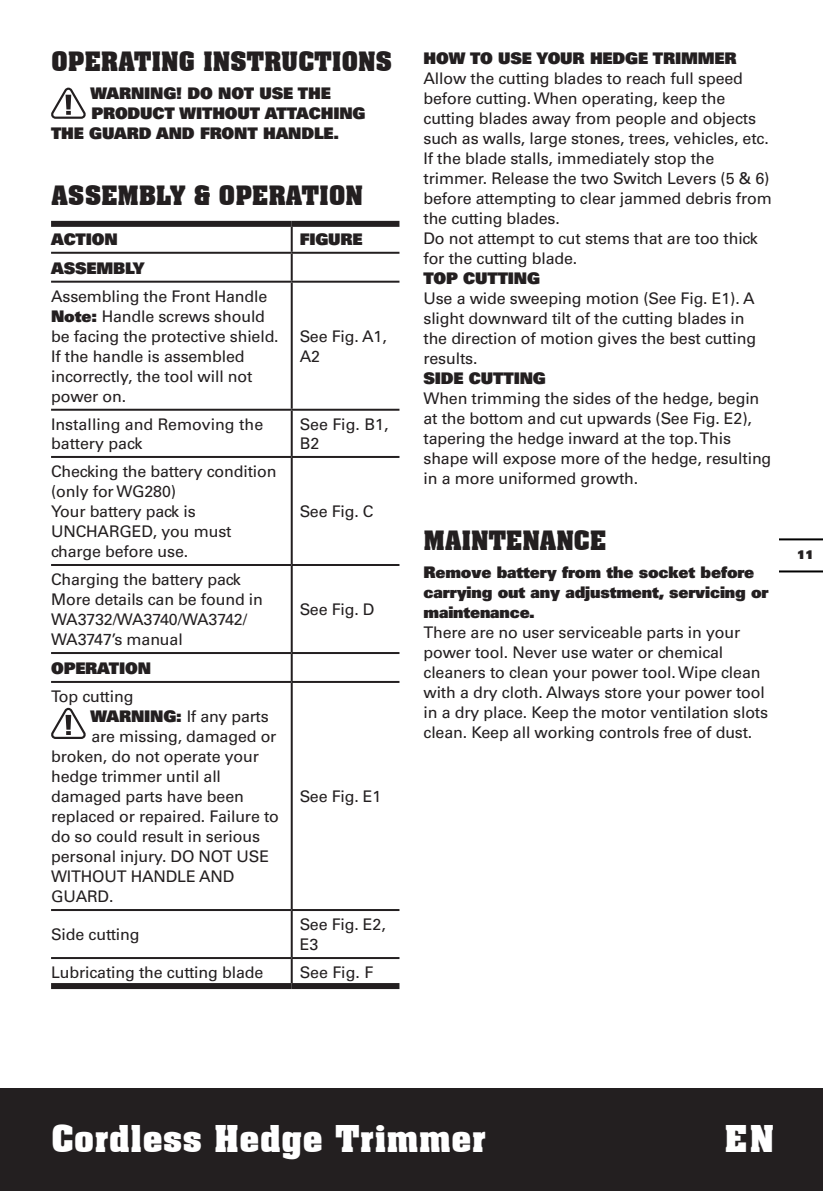
<style>
.page{position:relative;width:823px;height:1191px;background:#fff}
.page>*{position:absolute;margin:0;border:0;box-sizing:border-box;transform-origin:0 0}
.t1{font:700 36px "Aachen BT";color:#fff}
.t2{font:700 26px "Aachen BT";letter-spacing:-.01em;color:#231f20}
.t3{font:16px/20px "Univers";letter-spacing:-.01em;color:#231f20}
.t4{font:900 16px/20px "Univers";letter-spacing:-.01em;color:#231f20}
.t5{font:900 12px "Univers";color:#231f20}
.s1{font-weight:900}
</style>
<div class="page">
<div style="left:0;top:1089px;width:822px;height:102px;background:#231f20"></div>
<hr style="left:779px;top:570px;width:43px;height:2px;background:#000">
<hr style="left:779px;top:538px;width:43px;height:2px;background:#000">
<svg style="left:51px;top:88px;width:35px;height:31px"></svg>
<hr style="left:290px;top:227px;width:2px;height:25px;background:#231f20">
<hr style="left:51px;top:252px;width:240px;height:2px;background:#231f20">
<hr style="left:291px;top:252px;width:108px;height:2px;background:#231f20">
<hr style="left:290px;top:254px;width:2px;height:27px;background:#231f20">
<hr style="left:51px;top:281px;width:240px;height:2px;background:#231f20">
<hr style="left:291px;top:281px;width:108px;height:2px;background:#231f20">
<hr style="left:290px;top:283px;width:2px;height:126px;background:#231f20">
<hr style="left:51px;top:409px;width:240px;height:2px;background:#231f20">
<hr style="left:291px;top:409px;width:108px;height:2px;background:#231f20">
<hr style="left:290px;top:411px;width:2px;height:45px;background:#231f20">
<hr style="left:51px;top:456px;width:240px;height:2px;background:#231f20">
<hr style="left:291px;top:456px;width:108px;height:2px;background:#231f20">
<hr style="left:290px;top:458px;width:2px;height:106px;background:#231f20">
<hr style="left:51px;top:564px;width:240px;height:2px;background:#231f20">
<hr style="left:291px;top:564px;width:108px;height:2px;background:#231f20">
<hr style="left:290px;top:566px;width:2px;height:86px;background:#231f20">
<hr style="left:51px;top:652px;width:240px;height:2px;background:#231f20">
<hr style="left:291px;top:652px;width:108px;height:2px;background:#231f20">
<hr style="left:290px;top:654px;width:2px;height:27px;background:#231f20">
<hr style="left:51px;top:681px;width:240px;height:2px;background:#231f20">
<hr style="left:291px;top:681px;width:108px;height:2px;background:#231f20">
<hr style="left:290px;top:683px;width:2px;height:226px;background:#231f20">
<div style="left:51px;top:221px;width:240px;height:6px;background:#231f20"></div>
<div style="left:291px;top:221px;width:108px;height:6px;background:#231f20"></div>
<hr style="left:51px;top:909px;width:240px;height:2px;background:#231f20">
<hr style="left:291px;top:909px;width:108px;height:2px;background:#231f20">
<hr style="left:290px;top:911px;width:2px;height:46px;background:#231f20">
<hr style="left:51px;top:957px;width:240px;height:2px;background:#231f20">
<hr style="left:291px;top:957px;width:108px;height:2px;background:#231f20">
<hr style="left:290px;top:959px;width:2px;height:24px;background:#231f20">
<div style="left:51px;top:983px;width:240px;height:6px;background:#231f20"></div>
<div style="left:291px;top:983px;width:108px;height:6px;background:#231f20"></div>
<svg style="left:51px;top:708px;width:35px;height:31px"></svg>
<h2 class="t2" style="left:51px;top:45px;width:342px">OPERATING INSTRUCTIONS</h2>
<p class="t4" style="left:91px;top:83px;width:241px">WARNING! DO NOT USE THE</p>
<p class="t4" style="left:91px;top:103px;width:275px">PRODUCT WITHOUT ATTACHING</p>
<p class="t4" style="left:51px;top:123px;width:289px">THE GUARD AND FRONT HANDLE.</p>
<h2 class="t2" style="left:51px;top:179px;width:313px">ASSEMBLY &amp; OPERATION</h2>
<p class="t4" style="left:51px;top:228px;width:68px">ACTION</p>
<p class="t4" style="left:299px;top:228px;width:64px">FIGURE</p>
<p class="t4" style="left:51px;top:257px;width:95px">ASSEMBLY</p>
<p class="t3" style="left:51px;top:286px;width:229px">Assembling the Front Handle<br><span class="s1">Note:</span> Handle screws should be facing the protective shield.<br>If the handle is assembled incorrectly, the tool will not power on.</p>
<p class="t3" style="left:299px;top:326px;width:88px">See Fig. A1,<br>A2</p>
<p class="t3" style="left:51px;top:414px;width:213px;line-height:19.2px">Installing and Removing the battery pack</p>
<p class="t3" style="left:299px;top:414px;width:90px;line-height:19.2px">See Fig. B1,<br>B2</p>
<p class="t3" style="left:51px;top:461px;width:227px">Checking the battery condition (only for WG280)<br>Your battery pack is<br>UNCHARGED, you must charge before use.</p>
<p class="t3" style="left:299px;top:501px;width:75px">See Fig. C</p>
<p class="t3" style="left:51px;top:569px;width:213px">Charging the battery pack<br>More details can be found in<br>WA3732/WA3740/WA3742/<br>WA3747’s manual</p>
<p class="t4" style="left:51px;top:657px;width:101px">OPERATION</p>
<p class="t3" style="left:51px;top:686px;width:84px">Top cutting</p>
<p class="t3" style="left:91px;top:706px;width:179px"><span class="s1">WARNING:</span> If any parts</p>
<p class="t3" style="left:91px;top:726px;width:186px">are missing, damaged or</p>
<p class="t3" style="left:51px;top:746px;width:209px">broken, do not operate your</p>
<p class="t3" style="left:51px;top:766px;width:171px">hedge trimmer until all</p>
<p class="t3" style="left:51px;top:786px;width:194px">damaged parts have been</p>
<p class="t3" style="left:51px;top:806px;width:229px">replaced or repaired. Failure to</p>
<p class="t3" style="left:51px;top:826px;width:210px">do so could result in serious</p>
<p class="t3" style="left:51px;top:846px;width:219px">personal injury. DO NOT USE</p>
<p class="t3" style="left:51px;top:866px;width:185px">WITHOUT HANDLE AND</p>
<p class="t3" style="left:51px;top:886px;width:64px">GUARD.</p>
<p class="t3" style="left:299px;top:599px;width:76px">See Fig. D</p>
<p class="t3" style="left:299px;top:786px;width:83px">See Fig. E1</p>
<p class="t3" style="left:51px;top:924px;width:90px">Side cutting</p>
<p class="t3" style="left:299px;top:914px;width:87px">See Fig. E2,<br>E3</p>
<p class="t3" style="left:51px;top:962px;width:214px">Lubricating the cutting blade</p>
<p class="t3" style="left:299px;top:962px;width:75px">See Fig. F</p>
<p class="t4" style="left:423px;top:48px;width:314px">HOW TO USE YOUR HEDGE TRIMMER</p>
<p class="t3" style="left:423px;top:68px;width:350px">Allow the cutting blades to reach full speed before cutting. When operating, keep the cutting blades away from people and objects such as walls, large stones, trees, vehicles, etc.<br>If the blade stalls, immediately stop the trimmer. Release the two Switch Levers (5 &amp; 6) before attempting to clear jammed debris from the cutting blades.<br>Do not attempt to cut stems that are too thick for the cutting blade.</p>
<p class="t4" style="left:423px;top:268px;width:118px">TOP CUTTING</p>
<p class="t3" style="left:423px;top:288px;width:334px">Use a wide sweeping motion (See Fig. E1). A slight downward tilt of the cutting blades in the direction of motion gives the best cutting results.</p>
<p class="t4" style="left:423px;top:368px;width:124px">SIDE CUTTING</p>
<p class="t3" style="left:423px;top:388px;width:349px">When trimming the sides of the hedge, begin at the bottom and cut upwards (See Fig. E2), tapering the hedge inward at the top. This shape will expose more of the hedge, resulting in a more uniformed growth.</p>
<h2 class="t2" style="left:423px;top:524px;width:184px">MAINTENANCE</h2>
<p class="t4" style="left:423px;top:562px;width:346px">Remove battery from the socket before carrying out any adjustment, servicing or maintenance.</p>
<p class="t3" style="left:423px;top:622px;width:346px">There are no user serviceable parts in your power tool. Never use water or chemical cleaners to clean your power tool. Wipe clean with a dry cloth. Always store your power tool in a dry place. Keep the motor ventilation slots clean. Keep all working controls free of dust.</p>
<p class="t5" style="left:796px;top:546px;width:18px">11</p>
<h1 class="t1" style="left:51px;top:1116px;width:436px">Cordless Hedge Trimmer</h1>
<h1 class="t1" style="left:724px;top:1116px;width:51px">EN</h1>
</div>
